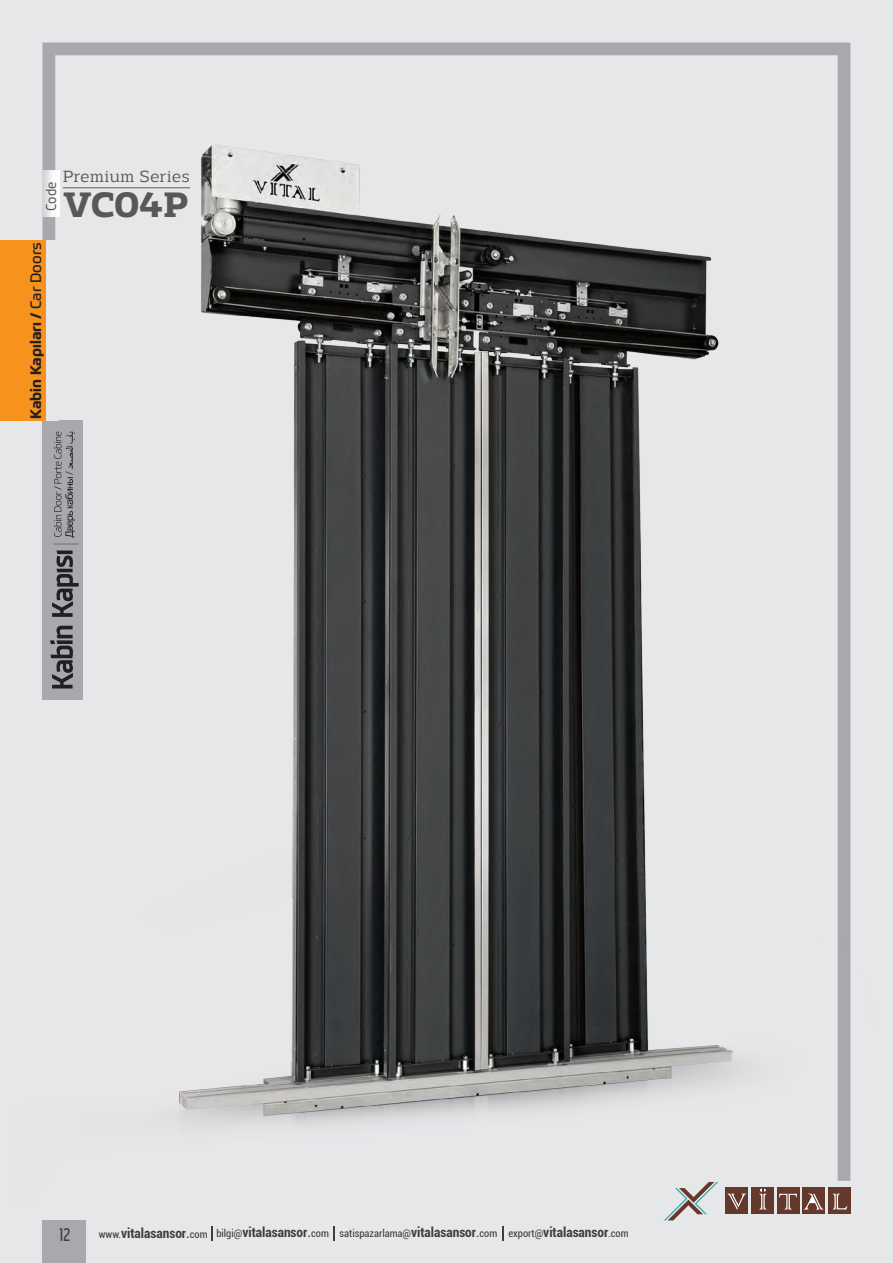
<style>
.page{position:relative;width:893px;height:1263px;background:#fff}
.page>*{position:absolute;margin:0;border:0;box-sizing:border-box;transform-origin:0 0}
.t1{font:700 37.5px "Adria Slab";letter-spacing:-.01em;color:#57585a}
.t2{font:300 17.25px "Adria Slab";letter-spacing:.04em;color:#57585a}
.t3{font:700 16.5px "Politica";color:#3e3e3f}
.t4{font:700 15px "Prometo";color:#231f20}
.t5{font:700 condensed 13.5px "Roboto";color:#3e3e3f}
.t6{font:13.5px "Neo Sans TR";color:#57585a}
.s1{font-weight:400}
.s2{font-weight:400;font-size:10.5px}
.s3{font-weight:400;font-size:15px}
</style>
<div class="page">
<img style="left:10px;top:0;width:883px;height:1263px">
<div style="left:43px;top:420px;width:40px;height:280px;background:#a8a9ad"></div>
<svg style="left:54px;top:432px;width:21px;height:105px"></svg>
<svg style="left:50px;top:544px;width:29px;height:144px"></svg>
<svg style="left:43px;top:170px;width:16px;height:46px"></svg>
<hr style="left:63px;top:188px;width:127px;height:1px;background:#57585a">
<div style="left:34px;top:240px;width:24px;height:181px;background:#e6e7e9"></div>
<div style="left:0;top:240px;width:45px;height:180px;background:#f7931d"></div>
<p class="t2" style="left:63px;top:167px;width:128px">Premium Series</p>
<p class="t6" style="left:43px;top:211px;width:31px;rotate:-90deg">Code</p>
<p class="t1" style="left:63px;top:182px;width:127px">VCO4P</p>
<p class="t4" style="left:27px;top:419px;width:178px;rotate:-90deg">Kabin Kapıları / <span class="s1">Car Doors</span></p>
<p class="t3" style="left:59px;top:1224px;width:13px">12</p>
<p class="t5" style="left:99px;top:1223px;width:531px"><span class="s2">www.</span>vitalasansor<span class="s3">.</span><span class="s2">com bilgi@</span>vitalasansor<span class="s3">.</span><span class="s2">com satispazarlama@</span>vitalasansor<span class="s1">.</span><span class="s2">com export@</span>vitalasansor<span class="s2">.com</span></p>
</div>
